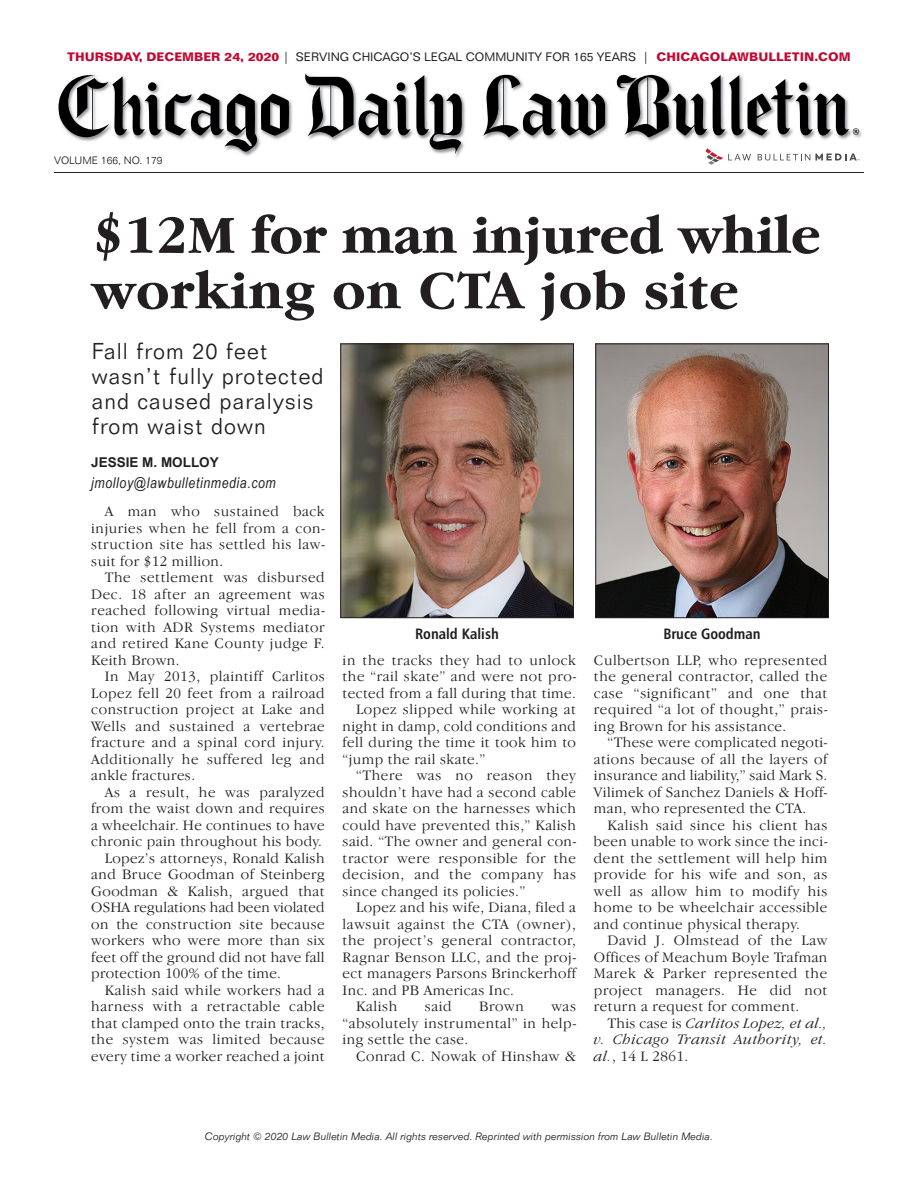
<style>
.page{position:relative;width:918px;height:1188px;background:#fff}
.page>*{position:absolute;margin:0;border:0;box-sizing:border-box;transform-origin:0 0}
.t1{font:700 55.5px/55.5px "Garamond IT Cby BT";letter-spacing:-.01em;color:#231f20}
.t2{font:300 22.5px/25px "Folio BT";letter-spacing:.05em;color:#231f20}
.t3{font:300 15px/16.5px "Garamond IT Cby BT";letter-spacing:.03em;color:#231f20;text-align:justify}
.t4{font:italic 300 15px/16.5px "Garamond IT Cby BT";letter-spacing:.04em;color:#231f20;text-align:justify}
.t5{font:300 15px "Garamond IT Cby BT";letter-spacing:.01em;color:#231f20}
.t6{font:italic 15px "Arial Narrow";letter-spacing:.04em;color:#231f20}
.t7{font:15px "Humanist 777 BT Bold Condensed B";color:#231f20}
.t8{font:700 13.5px "Arial";color:#231f20}
.t9{font:700 12px "Folio BT";color:#c00a31}
.t10{font:italic 300 10.5px "Folio BT";color:#231f20}
.t11{font:300 10.5px "Folio BT";color:#231f20}
.s1{font-weight:400;color:#231f20}
.s2{font-style:normal}
</style>
<div class="page">
<img style="left:240px;top:73px;width:621px;height:87px">
<svg style="left:58px;top:73px;width:231px;height:79px"></svg>
<svg style="left:303px;top:74px;width:159px;height:80px"></svg>
<svg style="left:483px;top:73px;width:122px;height:64px"></svg>
<svg style="left:615px;top:74px;width:244px;height:63px"></svg>
<svg style="left:758px;top:153px;width:102px;height:8px"></svg>
<svg style="left:705px;top:148px;width:46px;height:17px"></svg>
<hr style="left:54px;top:172px;width:810px;height:1px;background:#231f20">
<img style="left:342px;top:346px;width:230px;height:270px">
<div style="left:340px;top:344px;width:234px;height:274px;border:1px solid #231f20"></div>
<img style="left:597px;top:346px;width:230px;height:270px">
<div style="left:595px;top:344px;width:234px;height:274px;border:1px solid #231f20"></div>
<p class="t9" style="left:67px;top:52px;width:785px">THURSDAY, DECEMBER 24, 2020 <span class="s1">| SERVING CHICAGO’S LEGAL COMMUNITY FOR 165 YEARS |</span> CHICAGOLAWBULLETIN.COM</p>
<p class="t11" style="left:54px;top:157px;width:110px">VOLUME 166, NO. 179</p>
<h1 class="t1" style="left:92px;top:214px;width:731px">$12M for man injured while working on CTA job site</h1>
<h2 class="t2" style="left:92px;top:341px;width:233px">Fall from 20 feet wasn’t fully protected and caused paralysis from waist down</h2>
<p class="t8" style="left:91px;top:454px;width:129px">JESSIE M. MOLLOY</p>
<p class="t6" style="left:91px;top:474px;width:186px">jmolloy@lawbulletinmedia.com</p>
<p class="t3" style="left:91px;top:504px;width:235px;text-indent:14px">A man who sustained back injuries when he fell from a con&shy;struction site has settled his law&shy;suit for $12 million.</p>
<p class="t3" style="left:91px;top:570px;width:235px;text-indent:14px">The settlement was disbursed Dec. 18 after an agreement was reached following virtual media&shy;tion with ADR Systems mediator and retired Kane County judge F.<br>Keith Brown.</p>
<p class="t3" style="left:91px;top:669px;width:235px;text-indent:13px">In May 2013, plaintiff Carlitos Lopez fell 20 feet from a railroad construction project at Lake and Wells and sustained a vertebrae fracture and a spinal cord injury.<br>Additionally he suffered leg and ankle fractures.</p>
<p class="t3" style="left:105px;top:785px;width:221px">As a result, he was paralyzed</p>
<p class="t3" style="left:91px;top:801px;width:235px">from the waist down and requires</p>
<p class="t3" style="left:91px;top:818px;width:235px">a wheelchair. He continues to have</p>
<p class="t3" style="left:91px;top:834px;width:232px">chronic pain throughout his body.</p>
<p class="t3" style="left:105px;top:851px;width:221px">Lopez’s attorneys, Ronald Kalish</p>
<p class="t3" style="left:91px;top:867px;width:235px">and Bruce Goodman of Steinberg</p>
<p class="t3" style="left:91px;top:884px;width:235px">Goodman &amp; Kalish, argued that</p>
<p class="t5" style="left:91px;top:902px;width:235px">OSHA regulations had been violated</p>
<p class="t3" style="left:91px;top:917px;width:235px">on the construction site because</p>
<p class="t3" style="left:91px;top:933px;width:235px">workers who were more than six</p>
<p class="t3" style="left:91px;top:950px;width:235px">feet off the ground did not have fall</p>
<p class="t3" style="left:91px;top:966px;width:191px">protection 100% of the time.</p>
<p class="t3" style="left:105px;top:983px;width:221px">Kalish said while workers had a</p>
<p class="t3" style="left:91px;top:999px;width:235px">harness with a retractable cable</p>
<p class="t3" style="left:91px;top:1016px;width:235px">that clamped onto the train tracks,</p>
<p class="t3" style="left:91px;top:1032px;width:235px">the system was limited because</p>
<p class="t3" style="left:91px;top:1049px;width:235px">every time a worker reached a joint</p>
<p class="t7" style="left:415px;top:628px;width:85px">Ronald Kalish</p>
<p class="t7" style="left:663px;top:628px;width:99px">Bruce Goodman</p>
<p class="t3" style="left:343px;top:653px;width:235px">in the tracks they had to unlock</p>
<p class="t3" style="left:343px;top:669px;width:235px">the “rail skate” and were not pro-</p>
<p class="t3" style="left:343px;top:686px;width:235px">tected from a fall during that time.</p>
<p class="t3" style="left:356px;top:702px;width:221px">Lopez slipped while working at</p>
<p class="t3" style="left:343px;top:719px;width:235px">night in damp, cold conditions and</p>
<p class="t3" style="left:343px;top:735px;width:235px">fell during the time it took him to</p>
<p class="t3" style="left:343px;top:752px;width:144px">“jump the rail skate.”</p>
<p class="t3" style="left:356px;top:768px;width:221px">“There was no reason they</p>
<p class="t3" style="left:343px;top:785px;width:235px">shouldn’t have had a second cable</p>
<p class="t3" style="left:343px;top:801px;width:235px">and skate on the harnesses which</p>
<p class="t3" style="left:343px;top:818px;width:235px">could have prevented this,” Kalish</p>
<p class="t3" style="left:343px;top:834px;width:235px">said. “The owner and general con-</p>
<p class="t3" style="left:343px;top:851px;width:235px">tractor were responsible for the</p>
<p class="t3" style="left:343px;top:867px;width:235px">decision, and the company has</p>
<p class="t3" style="left:343px;top:884px;width:184px">since changed its policies.”</p>
<p class="t3" style="left:356px;top:900px;width:221px">Lopez and his wife, Diana, filed a</p>
<p class="t3" style="left:343px;top:917px;width:235px">lawsuit against the CTA (owner),</p>
<p class="t3" style="left:343px;top:933px;width:235px">the project’s general contractor,</p>
<p class="t3" style="left:343px;top:950px;width:235px">Ragnar Benson LLC, and the proj-</p>
<p class="t3" style="left:343px;top:966px;width:235px">ect managers Parsons Brinckerhoff</p>
<p class="t3" style="left:343px;top:983px;width:173px">Inc. and PB Americas Inc.</p>
<p class="t3" style="left:356px;top:999px;width:43px">Kalish</p>
<p class="t3" style="left:425px;top:999px;width:28px">said</p>
<p class="t3" style="left:479px;top:999px;width:46px">Brown</p>
<p class="t3" style="left:343px;top:999px;width:235px;text-indent:209px">was “absolutely instrumental” in help&shy;ing settle the case.</p>
<p class="t3" style="left:356px;top:1049px;width:221px">Conrad C. Nowak of Hinshaw &amp;</p>
<p class="t3" style="left:594px;top:653px;width:235px">Culbertson LLP, who represented the general contractor, called the case “significant” and one that required “a lot of thought,” prais&shy;ing Brown for his assistance.</p>
<p class="t3" style="left:594px;top:735px;width:235px;text-indent:14px">“These were complicated negoti&shy;ations because of all the layers of insurance and liability,” said Mark S.<br>Vilimek of Sanchez Daniels &amp; Hoff&shy;man, who represented the CTA.</p>
<p class="t3" style="left:594px;top:818px;width:235px;text-indent:13px">Kalish said since his client has been unable to work since the inci&shy;dent the settlement will help him provide for his wife and son, as well as allow him to modify his home to be wheelchair accessible and continue physical therapy.</p>
<p class="t3" style="left:594px;top:933px;width:235px;text-indent:14px">David J. Olmstead of the Law Offices of Meachum Boyle Trafman Marek &amp; Parker represented the project managers. He did not return a request for comment.</p>
<p class="t4" style="left:594px;top:1016px;width:235px;text-indent:13px"><span class="s2">This case is</span> Carlitos Lopez, et al., v. Chicago Transit Authority, et. al.<span class="s2">, 14 L 2861.</span></p>
<p class="t10" style="left:205px;top:1133px;width:510px">Copyright © 2020 Law Bulletin Media. All rights reserved. Reprinted with permission from Law Bulletin Media.</p>
</div>
